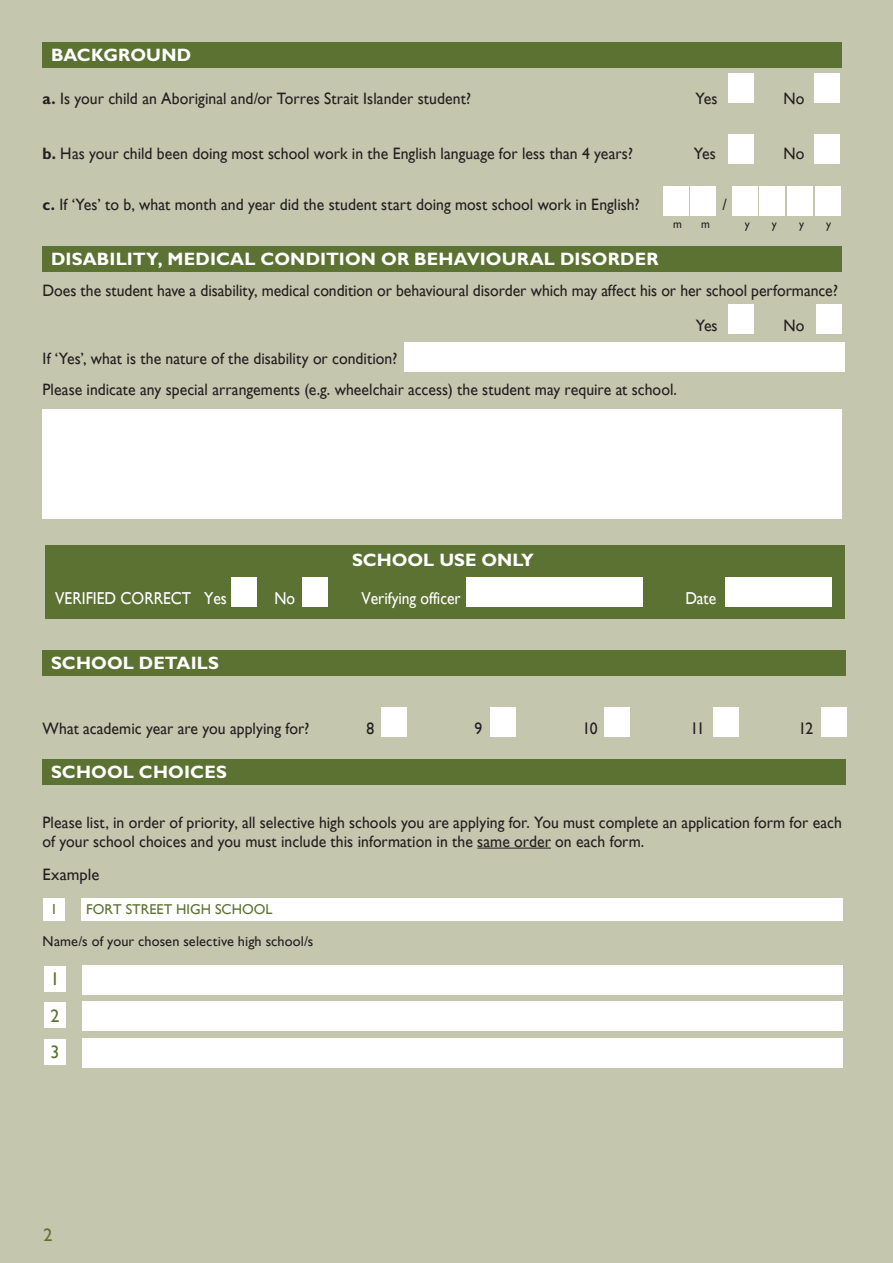
<style>
.page{position:relative;width:893px;height:1263px;background:#c4c6ad}
.page>*{position:absolute;margin:0;border:0;box-sizing:border-box;transform-origin:0 0}
.Headings{font:700 18px "Gill Sans";letter-spacing:.005em;color:#fff}
.t1{font:18px "Gill Sans";color:#5c7233}
.t2{font:17.25px "Gill Sans";color:#fff;scale:.9 1}
.Body_caps{font:16.5px/34.5px "Gill Sans";color:#231f20;scale:.95 1}
.Body_copy{font:16.5px "Gill Sans";letter-spacing:.005em;color:#231f20}
.Body_copy-2{font:14.25px "Gill Sans";letter-spacing:.01em;color:#231f20}
.t3{font:14.25px "Gill Sans";color:#5c7233}
.t4{font:12px "Gill Sans";color:#231f20;scale:.95 1}
.s1{font-weight:700}
</style>
<div class="page">
<hr style="left:477px;top:848px;width:74px;height:1px;background:#231f20">
<div style="left:43px;top:43px;width:799px;height:25px;background:#5c7233"></div>
<div style="left:43px;top:247px;width:799px;height:25px;background:#5c7233"></div>
<div style="left:814px;top:73px;width:26px;height:30px;background:#fff"></div>
<div style="left:728px;top:73px;width:26px;height:30px;background:#fff"></div>
<div style="left:816px;top:304px;width:26px;height:30px;background:#fff"></div>
<div style="left:728px;top:304px;width:26px;height:30px;background:#fff"></div>
<div style="left:404px;top:342px;width:441px;height:30px;background:#fff"></div>
<div style="left:43px;top:409px;width:799px;height:110px;background:#fff"></div>
<div style="left:45px;top:545px;width:800px;height:73px;background:#5c7233"></div>
<div style="left:231px;top:577px;width:25px;height:30px;background:#fff"></div>
<div style="left:302px;top:577px;width:25px;height:30px;background:#fff"></div>
<div style="left:467px;top:577px;width:176px;height:30px;background:#fff"></div>
<div style="left:725px;top:577px;width:106px;height:30px;background:#fff"></div>
<div style="left:43px;top:651px;width:803px;height:25px;background:#5c7233"></div>
<div style="left:382px;top:707px;width:25px;height:30px;background:#fff"></div>
<div style="left:490px;top:707px;width:26px;height:30px;background:#fff"></div>
<div style="left:604px;top:707px;width:26px;height:30px;background:#fff"></div>
<div style="left:713px;top:707px;width:25px;height:30px;background:#fff"></div>
<div style="left:821px;top:707px;width:25px;height:30px;background:#fff"></div>
<div style="left:43px;top:759px;width:803px;height:25px;background:#5c7233"></div>
<div style="left:44px;top:966px;width:22px;height:26px;background:#fff"></div>
<div style="left:44px;top:1002px;width:22px;height:26px;background:#fff"></div>
<div style="left:44px;top:1039px;width:22px;height:25px;background:#fff"></div>
<div style="left:83px;top:965px;width:760px;height:30px;background:#fff"></div>
<div style="left:83px;top:1001px;width:760px;height:30px;background:#fff"></div>
<div style="left:83px;top:1038px;width:760px;height:29px;background:#fff"></div>
<div style="left:82px;top:898px;width:761px;height:23px;background:#fff"></div>
<div style="left:44px;top:898px;width:21px;height:23px;background:#fff"></div>
<div style="left:814px;top:134px;width:26px;height:30px;background:#fff"></div>
<div style="left:728px;top:134px;width:26px;height:30px;background:#fff"></div>
<div style="left:663px;top:186px;width:25px;height:30px;background:#fff"></div>
<div style="left:690px;top:186px;width:26px;height:30px;background:#fff"></div>
<div style="left:732px;top:186px;width:25px;height:30px;background:#fff"></div>
<div style="left:760px;top:186px;width:25px;height:30px;background:#fff"></div>
<div style="left:787px;top:186px;width:26px;height:30px;background:#fff"></div>
<div style="left:815px;top:186px;width:25px;height:30px;background:#fff"></div>
<p class="Headings" style="left:51px;top:44px;width:142px">BACKGROUND</p>
<p class="Body_caps" style="left:43px;top:81px;width:453px"><span class="s1">a.</span> Is your child an Aboriginal and/or Torres Strait Islander student?</p>
<p class="Body_caps" style="left:696px;top:81px;width:25px">Yes</p>
<p class="Body_caps" style="left:783px;top:81px;width:24px">No</p>
<p class="Body_caps" style="left:43px;top:136px;width:623px"><span class="s1">b.</span> Has your child been doing most school work in the English language for less than 4 years?</p>
<p class="Body_caps" style="left:694px;top:136px;width:25px">Yes</p>
<p class="Body_caps" style="left:783px;top:136px;width:24px">No</p>
<p class="Body_caps" style="left:43px;top:187px;width:630px"><span class="s1">c.</span> If ‘Yes’ to b, what month and year did the student start doing most school work in English?</p>
<p class="Body_caps" style="left:723px;top:187px;width:6px">/</p>
<p class="t4" style="left:673px;top:217px;width:11px">m</p>
<p class="t4" style="left:701px;top:217px;width:11px">m</p>
<p class="t4" style="left:745px;top:217px;width:7px">y</p>
<p class="t4" style="left:772px;top:217px;width:7px">y</p>
<p class="t4" style="left:799px;top:217px;width:7px">y</p>
<p class="t4" style="left:826px;top:217px;width:7px">y</p>
<p class="Headings" style="left:51px;top:248px;width:609px">DISABILITY, MEDICAL CONDITION OR BEHAVIOURAL DISORDER</p>
<p class="Body_caps" style="left:696px;top:273px;width:151px;text-indent:-653px">Does the student have a disability, medical condition or behavioural disorder which may affect his or her school performance?<br>Yes</p>
<p class="Body_caps" style="left:784px;top:308px;width:24px">No</p>
<p class="Body_caps" style="left:43px;top:341px;width:375px">If ‘Yes’, what is the nature of the disability or condition?</p>
<p class="Body_caps" style="left:43px;top:372px;width:669px">Please indicate any special arrangements (e.g. wheelchair access) the student may require at school.</p>
<p class="Headings" style="left:352px;top:549px;width:183px">SCHOOL USE ONLY</p>
<p class="t2" style="left:55px;top:588px;width:192px">VERIFIED CORRECT Yes</p>
<p class="t2" style="left:274px;top:588px;width:24px">No</p>
<p class="t2" style="left:361px;top:588px;width:112px">Verifying officer</p>
<p class="t2" style="left:685px;top:588px;width:36px">Date</p>
<p class="Headings" style="left:51px;top:652px;width:169px">SCHOOL DETAILS</p>
<p class="Body_caps" style="left:43px;top:711px;width:282px">What academic year are you applying for?</p>
<p class="Body_caps" style="left:367px;top:711px;width:10px">8</p>
<p class="Body_caps" style="left:475px;top:711px;width:10px">9</p>
<p class="Body_caps" style="left:583px;top:711px;width:17px">10</p>
<p class="Body_caps" style="left:691px;top:711px;width:16px">11</p>
<p class="Body_caps" style="left:799px;top:711px;width:17px">12</p>
<p class="Headings" style="left:51px;top:761px;width:177px">SCHOOL CHOICES</p>
<p class="Body_caps" style="left:43px;top:812px;width:843px;line-height:19.5px">Please list, in order of priority, all selective high schools you are applying for. You must complete an application form for each of your school choices and you must include this information in the same order on each form.</p>
<p class="Body_copy" style="left:43px;top:864px;width:58px">Example</p>
<p class="t3" style="left:51px;top:901px;width:9px">1</p>
<p class="t3" style="left:86px;top:901px;width:188px">FORT STREET HIGH SCHOOL</p>
<p class="Body_copy-2" style="left:43px;top:933px;width:272px">Name/s of your chosen selective high school/s</p>
<p class="t1" style="left:50px;top:969px;width:10px">1</p>
<p class="t1" style="left:50px;top:1005px;width:10px">2</p>
<p class="t1" style="left:50px;top:1041px;width:10px">3</p>
<p class="t1" style="left:43px;top:1224px;width:11px">2</p>
</div>
